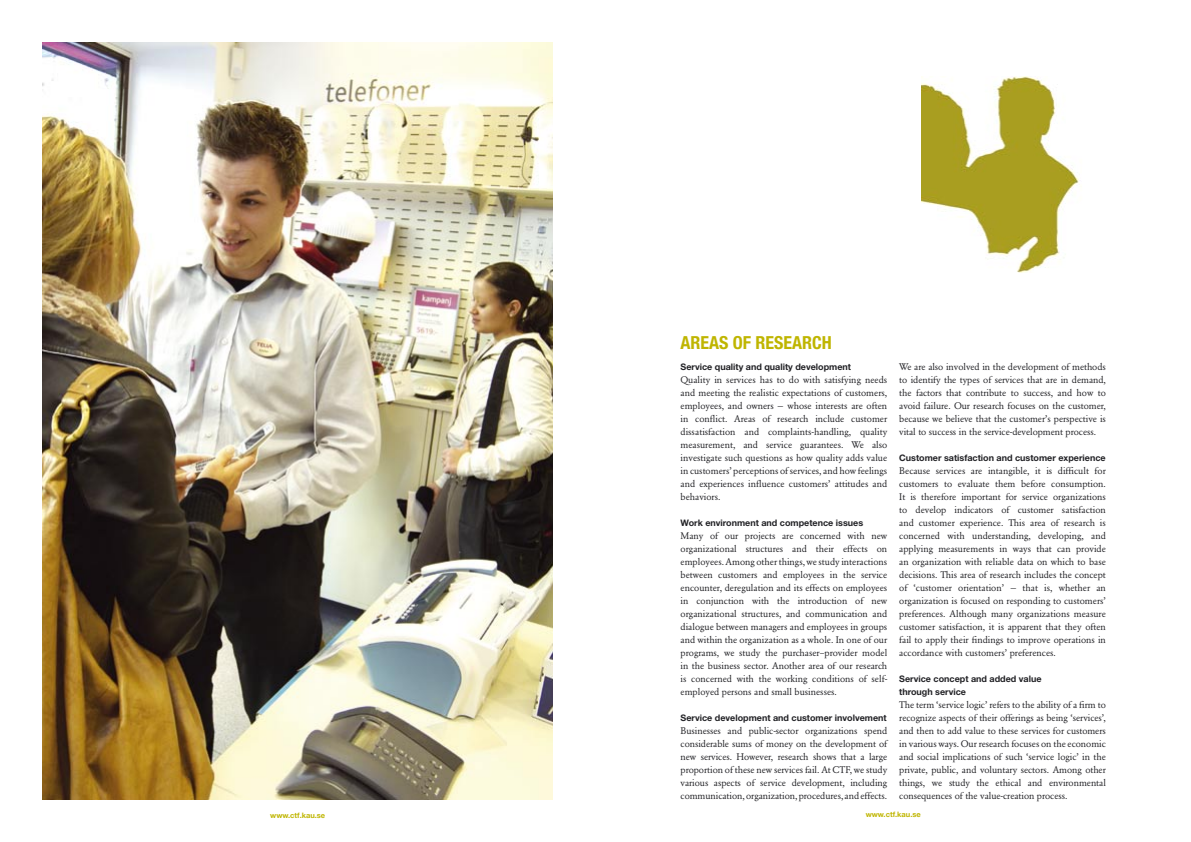
<style>
.page{position:relative;width:1191px;height:842px;background:#fff}
.page>*{position:absolute;margin:0;border:0;box-sizing:border-box;transform-origin:0 0}
.Brödtext{font:700 condensed 18px "Helvetica Neue";color:#bfb500}
.Brödtext-2{font:9.5px/13px "Garamond BE";color:#212125;text-align:justify}
.Underrubrik{font:700 9px/13px "Helvetica Neue";color:#212125}
.Brödtext-3{font:700 9px "Helvetica Neue";color:#212125}
.Brödtext-4{font:700 7.5px "Helvetica Neue";color:#bfb500}
</style>
<div class="page">
<img style="left:921px;top:76px;width:158px;height:197px">
<img style="left:43px;top:43px;width:510px;height:756px">
<p class="Brödtext" style="left:680px;top:331px;width:153px">AREAS OF RESEARCH</p>
<p class="Brödtext-3" style="left:680px;top:361px;width:172px">Service quality and quality development</p>
<p class="Brödtext-2" style="left:680px;top:373px;width:208px">Quality in services has to do with satisfying needs and meeting the realistic expectations of customers, employees, and owners — whose interests are often in conflict. Areas of research include customer dissatisfaction and complaints-handling, quality measurement, and service guarantees. We also investigate such questions as how quality adds value in customers’ perceptions of services, and how feelings and experiences influence customers’ attitudes and behaviors.</p>
<p class="Brödtext-3" style="left:680px;top:517px;width:184px">Work environment and competence issues</p>
<p class="Brödtext-2" style="left:680px;top:529px;width:208px">Many of our projects are concerned with new organizational structures and their effects on employees. Among other things, we study interactions between customers and employees in the service encounter, deregulation and its effects on employees in conjunction with the introduction of new organizational structures, and communication and dialogue between managers and employees in groups and within the organization as a whole. In one of our programs, we study the purchaser–provider model in the business sector. Another area of our research is concerned with the working conditions of self&shy;employed persons and small businesses.</p>
<p class="Underrubrik" style="left:680px;top:711px;width:208px">Service development and customer involvement</p>
<p class="Brödtext-2" style="left:680px;top:724px;width:208px">Businesses and public-sector organizations spend considerable sums of money on the development of new services. However, research shows that a large proportion of these new services fail. At CTF, we study various aspects of service development, including communication, organization, procedures, and effects.</p>
<p class="Brödtext-2" style="left:899px;top:360px;width:208px">We are also involved in the development of methods to identify the types of services that are in demand, the factors that contribute to success, and how to avoid failure. Our research focuses on the customer, because we believe that the customer’s perspective is vital to success in the service-development process.</p>
<p class="Underrubrik" style="left:899px;top:451px;width:208px">Customer satisfaction and customer experience</p>
<p class="Brödtext-2" style="left:899px;top:464px;width:208px">Because services are intangible, it is difficult for customers to evaluate them before consumption.<br>It is therefore important for service organizations to develop indicators of customer satisfaction and customer experience. This area of research is concerned with understanding, developing, and applying measurements in ways that can provide an organization with reliable data on which to base decisions. This area of research includes the concept of ‘customer orientation’ — that is, whether an organization is focused on responding to customers’ preferences. Although many organizations measure customer satisfaction, it is apparent that they often fail to apply their findings to improve operations in accordance with customers’ preferences.</p>
<p class="Underrubrik" style="left:899px;top:672px;width:144px">Service concept and added value through service</p>
<p class="Brödtext-2" style="left:899px;top:698px;width:208px">The term ‘service logic’ refers to the ability of a firm to recognize aspects of their offerings as being ‘services’, and then to add value to these services for customers in various ways. Our research focuses on the economic and social implications of such ‘service logic’ in the private, public, and voluntary sectors. Among other things, we study the ethical and environmental consequences of the value-creation process.</p>
<p class="Brödtext-4" style="left:270px;top:810px;width:56px">www.ctf.kau.se</p>
<p class="Brödtext-4" style="left:865px;top:810px;width:56px">www.ctf.kau.se</p>
</div>
